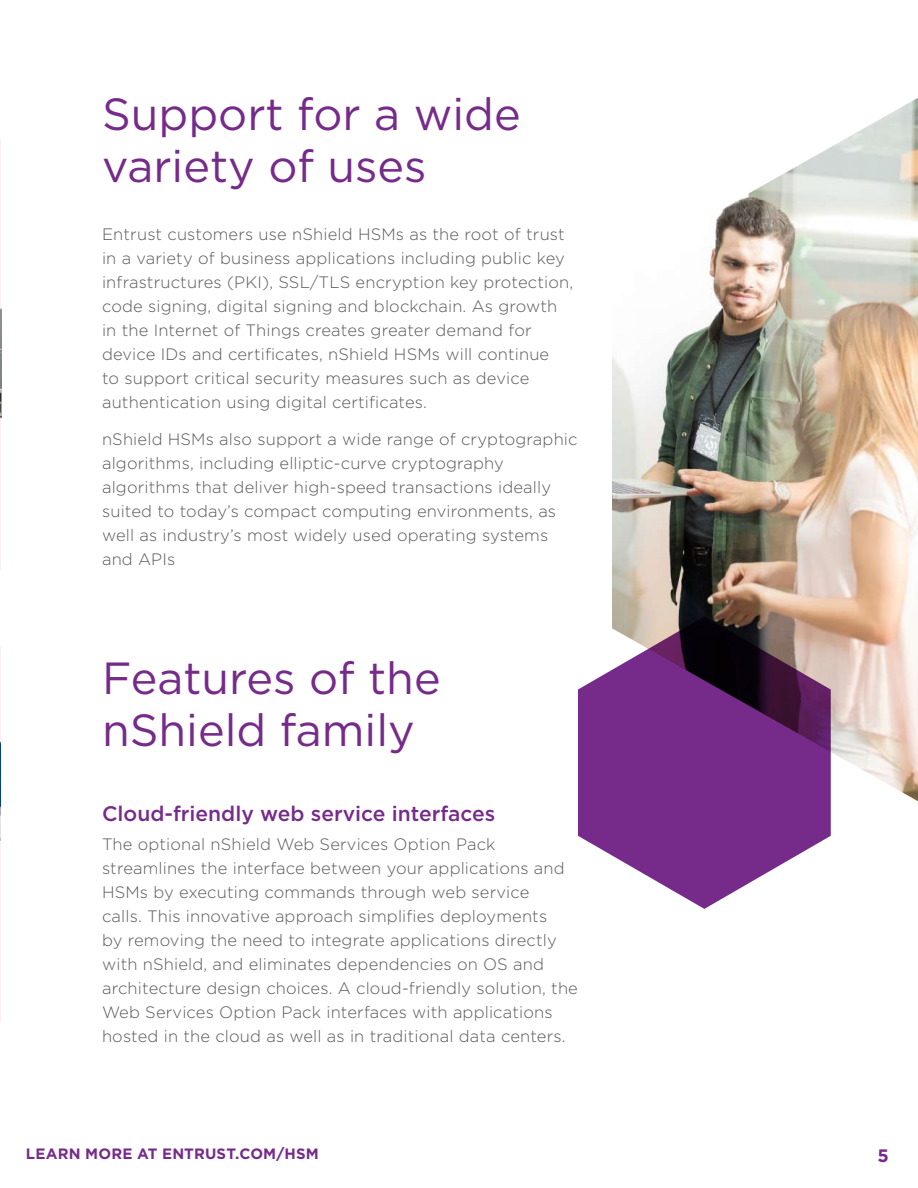
<style>
.page{position:relative;width:918px;height:1188px;background:#fff}
.page>*{position:absolute;margin:0;border:0;box-sizing:border-box;transform-origin:0 0}
.t1{font:45px/52.5px "Gotham";color:#762b8a}
.t2{font:500 21px "Gotham";color:#762b8a}
.t3{font:700 18px "Gotham";color:#762b8a}
.t4{font:300 16.5px/24px "Gotham";letter-spacing:.01em;color:#58595b}
.t5{font:700 15px "Gotham";letter-spacing:.015em;color:#762b8a}
</style>
<div class="page">
<img style="left:612px;top:98px;width:306px;height:703px">
<svg style="left:578px;top:616px;width:253px;height:293px;fill:#762b8a"></svg>
<img style="left:0;top:295px;width:1px;height:137px">
<h1 class="t1" style="left:102px;top:86px;width:420px">Support for a wide variety of uses</h1>
<p class="t4" style="left:102px;top:222px;width:473px">Entrust customers use nShield HSMs as the root of trust in a variety of business applications including public key infrastructures (PKI), SSL/TLS encryption key protection, code signing, digital signing and blockchain. As growth in the Internet of Things creates greater demand for device IDs and certificates, nShield HSMs will continue<br>to support critical security measures such as device authentication using digital certificates.</p>
<p class="t4" style="left:102px;top:427px;width:477px">nShield HSMs also support a wide range of cryptographic algorithms, including elliptic-curve cryptography algorithms that deliver high-speed transactions ideally suited to today’s compact computing environments, as well as industry’s most widely used operating systems and APIs</p>
<h1 class="t1" style="left:102px;top:651px;width:340px">Features of the nShield family</h1>
<p class="t2" style="left:102px;top:800px;width:395px">Cloud-friendly web service interfaces</p>
<p class="t4" style="left:102px;top:831px;width:477px">The optional nShield Web Services Option Pack streamlines the interface between your applications and HSMs by executing commands through web service<br>calls. This innovative approach simplifies deployments<br>by removing the need to integrate applications directly with nShield, and eliminates dependencies on OS and architecture design choices. A cloud-friendly solution, the Web Services Option Pack interfaces with applications hosted in the cloud as well as in traditional data centers.</p>
<p class="t5" style="left:26px;top:1144px;width:294px">LEARN MORE AT ENTRUST.COM/HSM</p>
<p class="t3" style="left:878px;top:1144px;width:13px">5</p>
</div>
